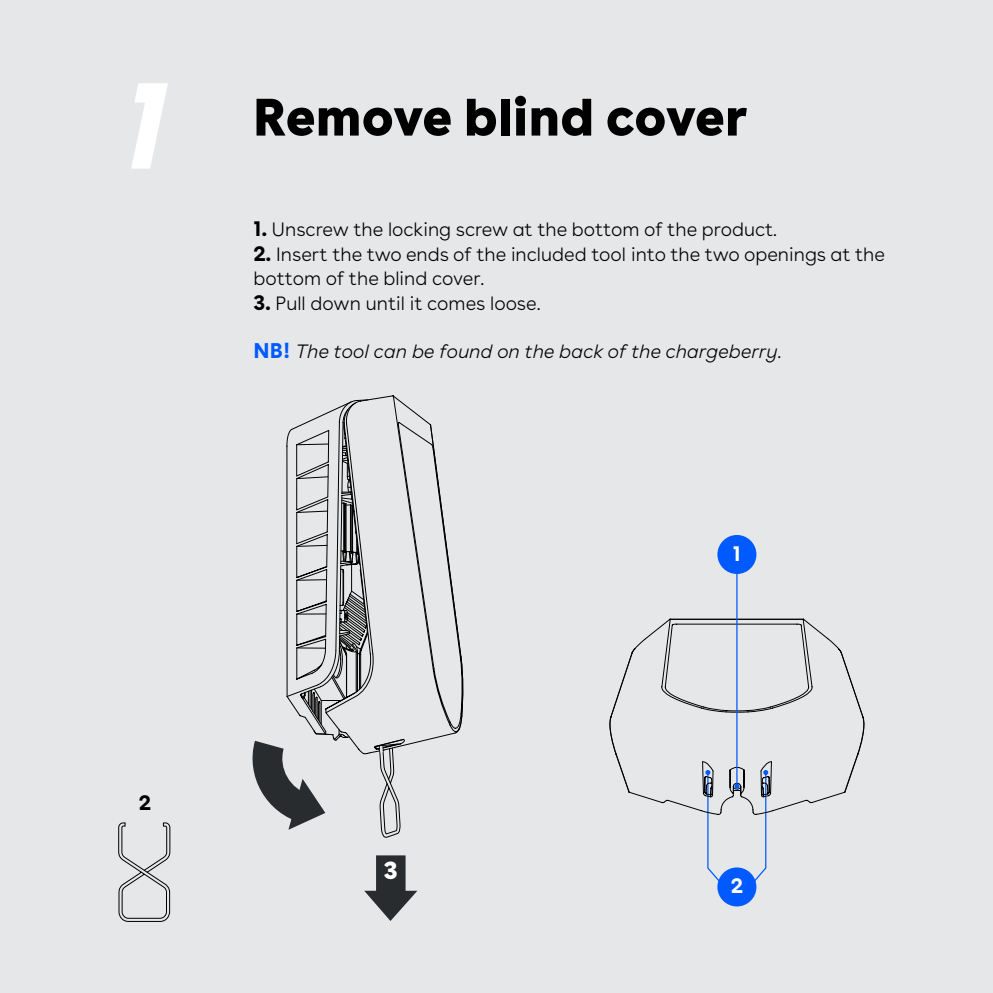
<style>
.page{position:relative;width:993px;height:993px;background:#fff}
.page>*{position:absolute;margin:0;border:0;box-sizing:border-box;transform-origin:0 0}
.t1{font:italic 900 123.75px "Buenos Aires";color:#fff;scale:.91 1}
.t2{font:900 52.5px "Buenos Aires";color:#000}
.t3{font:900 25px "Buenos Aires";color:#fff}
.t4{font:700 21.25px "Buenos Aires";color:#fff}
.t5{font:700 21.25px "Buenos Aires";color:#000}
.t6{font:300 19.25px/23px "Buenos Aires";color:#000}
.t7{font:italic 300 19.25px "Buenos Aires";color:#000}
.s1{font-weight:700;font-size:21.25px}
.s2{font-weight:700;font-style:normal;font-size:21.25px;color:#005aff}
</style>
<div class="page">
<div style="left:0;top:0;width:992px;height:992px;background:#e6e7e8"></div>
<svg style="left:364px;top:855px;width:53px;height:65px"></svg>
<svg style="left:707px;top:815px;width:11px;height:66px"></svg>
<svg style="left:752px;top:815px;width:15px;height:67px"></svg>
<div style="left:717px;top:867px;width:39px;height:39px;background:#005aff;border-radius:50%"></div>
<svg style="left:118px;top:822px;width:52px;height:99px"></svg>
<svg style="left:643px;top:797px;width:188px;height:18px"></svg>
<svg style="left:609px;top:618px;width:256px;height:179px"></svg>
<hr style="left:736px;top:572px;width:1px;height:214px;background:#005aff">
<svg style="left:734px;top:783px;width:5px;height:5px"></svg>
<div style="left:717px;top:535px;width:39px;height:38px;background:#005aff;border-radius:50%"></div>
<svg style="left:252px;top:395px;width:210px;height:443px"></svg>
<h1 class="t1" style="left:123px;top:16px;width:49px">1</h1>
<h2 class="t2" style="left:253px;top:71px;width:496px">Remove blind cover</h2>
<p class="t6" style="left:253px;top:216px;width:525px"><span class="s1">1.</span> Unscrew the locking screw at the bottom of the product.</p>
<p class="t6" style="left:253px;top:241px;width:632px"><span class="s1">2.</span> Insert the two ends of the included tool into the two openings at the bottom of the blind cover.</p>
<p class="t6" style="left:253px;top:290px;width:288px"><span class="s1">3.</span> Pull down until it comes loose.</p>
<p class="t7" style="left:253px;top:336px;width:530px"><span class="s2">NB!</span> The tool can be found on the back of the chargeberry.</p>
<p class="t4" style="left:732px;top:535px;width:10px">1</p>
<p class="t5" style="left:139px;top:784px;width:14px">2</p>
<p class="t3" style="left:383px;top:848px;width:16px">3</p>
<p class="t4" style="left:730px;top:867px;width:14px">2</p>
</div>
